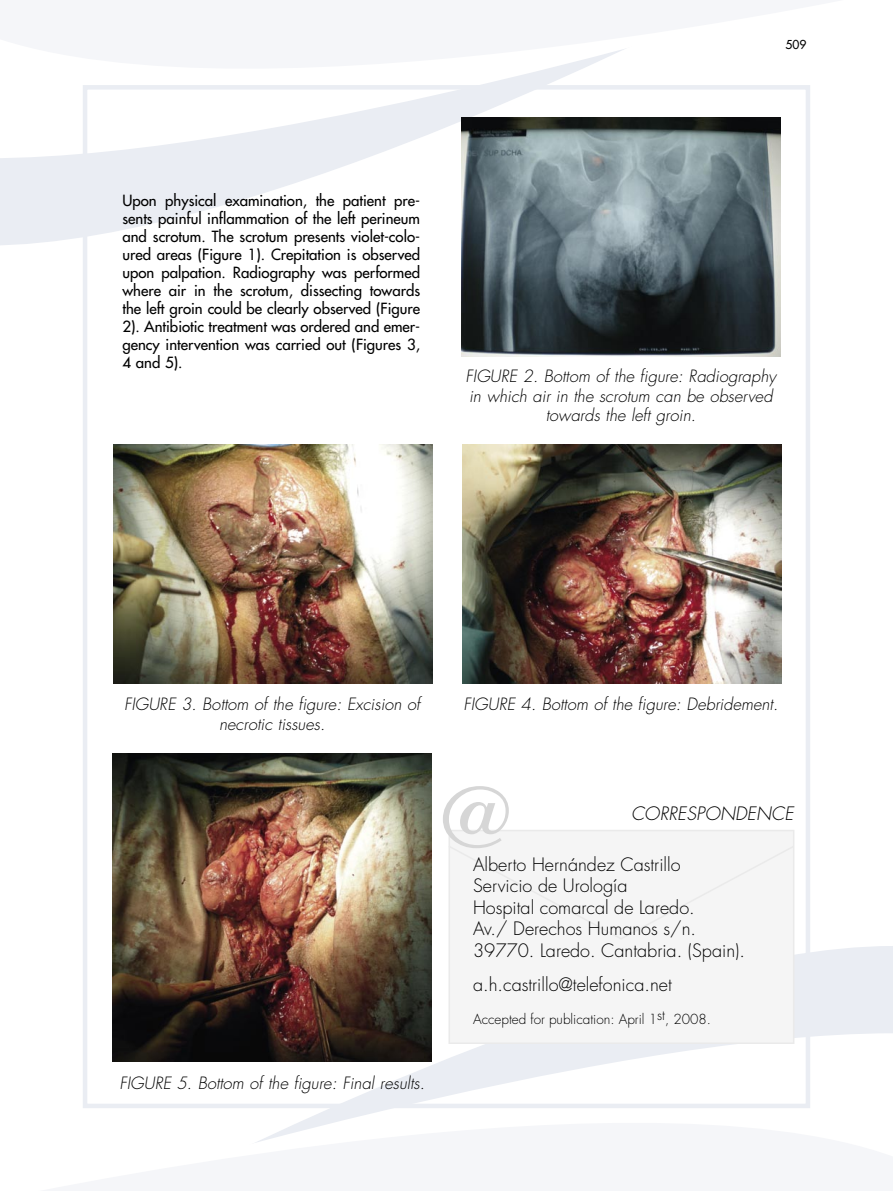
<style>
.page{position:relative;width:893px;height:1191px;background:#fff}
.page>*{position:absolute;margin:0;border:0;box-sizing:border-box;transform-origin:0 0}
.t1{font:90px "Times";color:#d6d6d6}
.t2{font:300 18px "Futura";color:#000}
.t3{font:italic 300 18px "Futura";color:#000}
.t4{font:italic 300 16.5px/19.8px "Futura";color:#000;text-align:center}
.t5{font:15px/18px "Futura";color:#000;text-align:justify}
.t6{font:300 13.5px "Futura";color:#000}
.t7{font:12px "Futura";color:#000}
</style>
<div class="page">
<div style="left:794px;top:946px;width:99px;height:87px;background:#eaedf3"></div>
<svg style="left:112px;top:1033px;width:763px;height:26px"></svg>
<svg style="left:112px;top:1059px;width:520px;height:84px"></svg>
<svg style="left:0;top:158px;width:366px;height:87px;fill:#eaedf3"></svg>
<svg style="left:22px;top:132px;width:759px;height:26px;fill:#eaedf3"></svg>
<svg style="left:251px;top:49px;width:530px;height:83px"></svg>
<div style="left:83px;top:85px;width:727px;height:1023px;border:4px solid #eaedf3"></div>
<div style="left:449px;top:830px;width:345px;height:213px;background:#f5f5f5"></div>
<div style="left:448px;top:829px;width:346px;height:215px;border:2px solid #eaeaea"></div>
<svg style="left:448px;top:844px;width:346px;height:96px"></svg>
<img style="left:461px;top:117px;width:319px;height:240px">
<img style="left:113px;top:444px;width:319px;height:239px">
<img style="left:462px;top:444px;width:319px;height:239px">
<img style="left:113px;top:753px;width:319px;height:308px">
<p class="t7" style="left:786px;top:37px;width:22px">509</p>
<p class="t5" style="left:122px;top:191px;width:299px">Upon physical examination, the patient pre&shy;sents painful inflammation of the left perineum and scrotum. The scrotum presents violet-colo&shy;ured areas (Figure 1). Crepitation is observed upon palpation. Radiography was performed where air in the scrotum, dissecting towards the left groin could be clearly observed (Figure 2). Antibiotic treatment was ordered and emer&shy;gency intervention was carried out (Figures 3, 4 and 5).</p>
<p class="t4" style="left:466px;top:366px;width:312px">FIGURE 2. Bottom of the figure: Radiography in which air in the scrotum can be observed towards the left groin.</p>
<p class="t4" style="left:124px;top:694px;width:298px">FIGURE 3. Bottom of the figure: Excision of necrotic tissues.</p>
<p class="t4" style="left:463px;top:694px;width:316px">FIGURE 4. Bottom of the figure: Debridement.</p>
<p class="t4" style="left:119px;top:1073px;width:307px">FIGURE 5. Bottom of the figure: Final results.</p>
<p class="t1" style="left:435px;top:732px;width:84px">@</p>
<p class="t3" style="left:631px;top:802px;width:164px">CORRESPONDENCE</p>
<p class="t2" style="left:473px;top:852px;width:209px">Alberto Hernández Castrillo</p>
<p class="t2" style="left:473px;top:874px;width:156px">Servicio de Urología</p>
<p class="t2" style="left:473px;top:895px;width:223px">Hospital comarcal de Laredo.</p>
<p class="t2" style="left:473px;top:917px;width:225px">Av./ Derechos Humanos s/n.</p>
<p class="t2" style="left:473px;top:939px;width:273px">39770. Laredo. Cantabria. (Spain).</p>
<p class="t2" style="left:473px;top:972px;width:200px">a.h.castrillo@telefonica.net</p>
<p class="t6" style="left:473px;top:1010px;width:239px">Accepted for publication: April 1st, 2008.</p>
</div>
